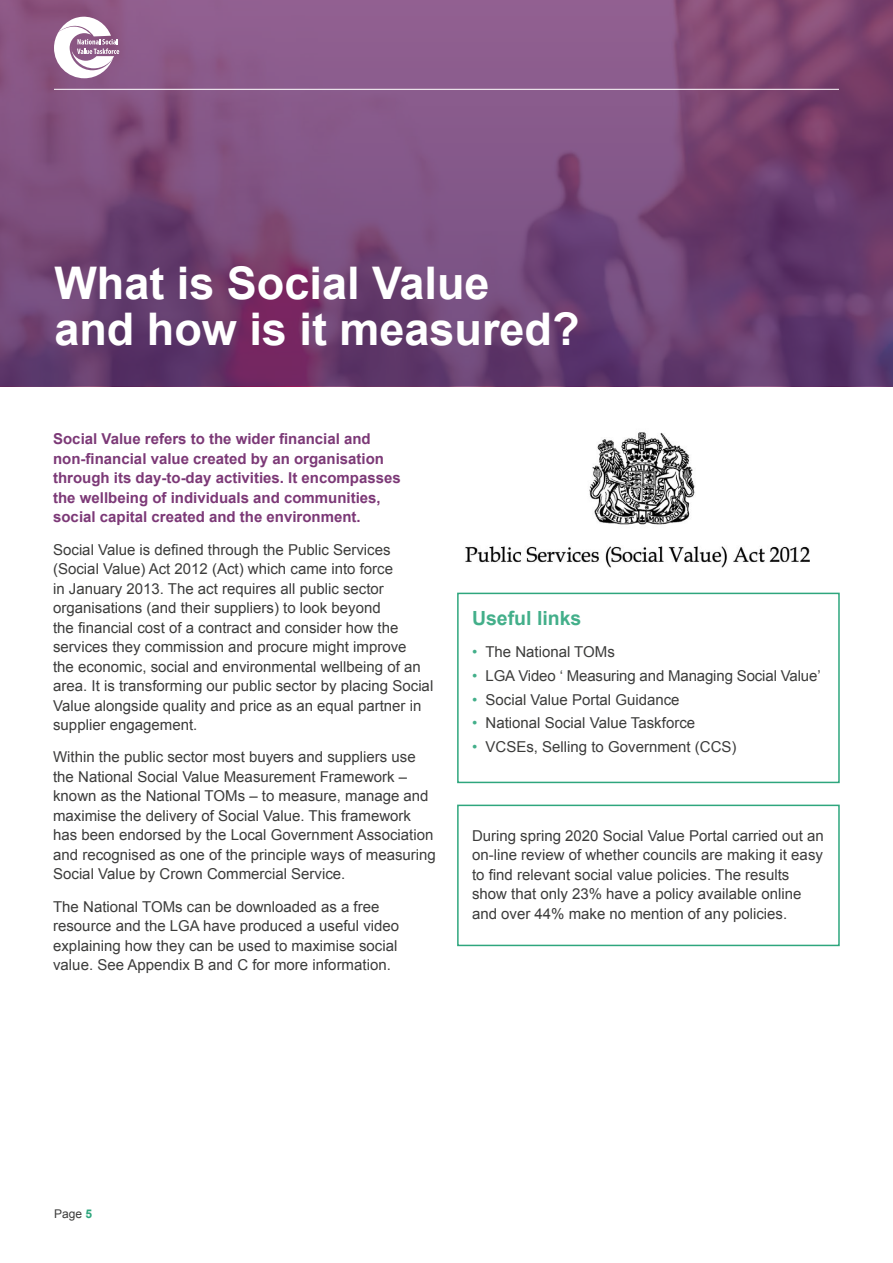
<style>
.page{position:relative;width:893px;height:1263px;background:#fff}
.page>*{position:absolute;margin:0;border:0;box-sizing:border-box;transform-origin:0 0}
.t1{font:700 45px/46.5px "Arial";color:#fff}
.t2{font:700 19.5px "Arial";color:#43af8a}
.t3{font:15px/19.5px "Arial";color:#3c3c3b}
.t4{font:700 15px/19.5px "Arial";color:#7c3977}
.t5{font:12px "Arial";color:#3c3c3b}
.s1{color:#43af8a}
.s2{font-weight:700;color:#2ea67d}
</style>
<div class="page">
<svg style="left:457px;top:592px;width:383px;height:355px"></svg>
<svg style="left:0;top:0;width:893px;height:387px;background:#774979"></svg>
<svg style="left:54px;top:16px;width:65px;height:63px"></svg>
<hr style="left:54px;top:89px;width:785px;height:1px;background:#fff">
<img style="left:465px;top:546px;width:345px;height:22px">
<img style="left:589px;top:432px;width:106px;height:93px">
<h1 class="t1" style="left:54px;top:261px;width:527px">What is Social Value and how is it measured?</h1>
<p class="t4" style="left:53px;top:430px;width:349px">Social Value refers to the wider financial and non-financial value created by an organisation through its day-to-day activities. It encompasses the wellbeing of individuals and communities, social capital created and the environment.</p>
<p class="t3" style="left:53px;top:540px;width:382px">Social Value is defined through the Public Services (Social Value) Act 2012 (Act) which came into force<br>in January 2013. The act requires all public sector organisations (and their suppliers) to look beyond<br>the financial cost of a contract and consider how the services they commission and procure might improve<br>the economic, social and environmental wellbeing of an area. It is transforming our public sector by placing Social Value alongside quality and price as an equal partner in supplier engagement.</p>
<p class="t3" style="left:53px;top:747px;width:384px">Within the public sector most buyers and suppliers use the National Social Value Measurement Framework – known as the National TOMs – to measure, manage and maximise the delivery of Social Value. This framework has been endorsed by the Local Government Association and recognised as one of the principle ways of measuring Social Value by Crown Commercial Service.</p>
<p class="t3" style="left:53px;top:897px;width:348px">The National TOMs can be downloaded as a free resource and the LGA have produced a useful video explaining how they can be used to maximise social value. See Appendix B and C for more information.</p>
<h2 class="t2" style="left:472px;top:605px;width:111px">Useful links</h2>
<p class="t3" style="left:472px;top:642px;width:144px"><span class="s1">•</span> The National TOMs</p>
<p class="t3" style="left:472px;top:666px;width:350px"><span class="s1">•</span> LGA Video ‘ Measuring and Managing Social Value’</p>
<p class="t3" style="left:472px;top:690px;width:209px"><span class="s1">•</span> Social Value Portal Guidance</p>
<p class="t3" style="left:472px;top:713px;width:225px"><span class="s1">•</span> National Social Value Taskforce</p>
<p class="t3" style="left:472px;top:737px;width:266px"><span class="s1">•</span> VCSEs, Selling to Government (CCS)</p>
<p class="t3" style="left:472px;top:826px;width:353px">During spring 2020 Social Value Portal carried out an on-line review of whether councils are making it easy to find relevant social value policies. The results show that only 23% have a policy available online and over 44% make no mention of any policies.</p>
<p class="t5" style="left:54px;top:1205px;width:40px">Page <span class="s2">5</span></p>
</div>
